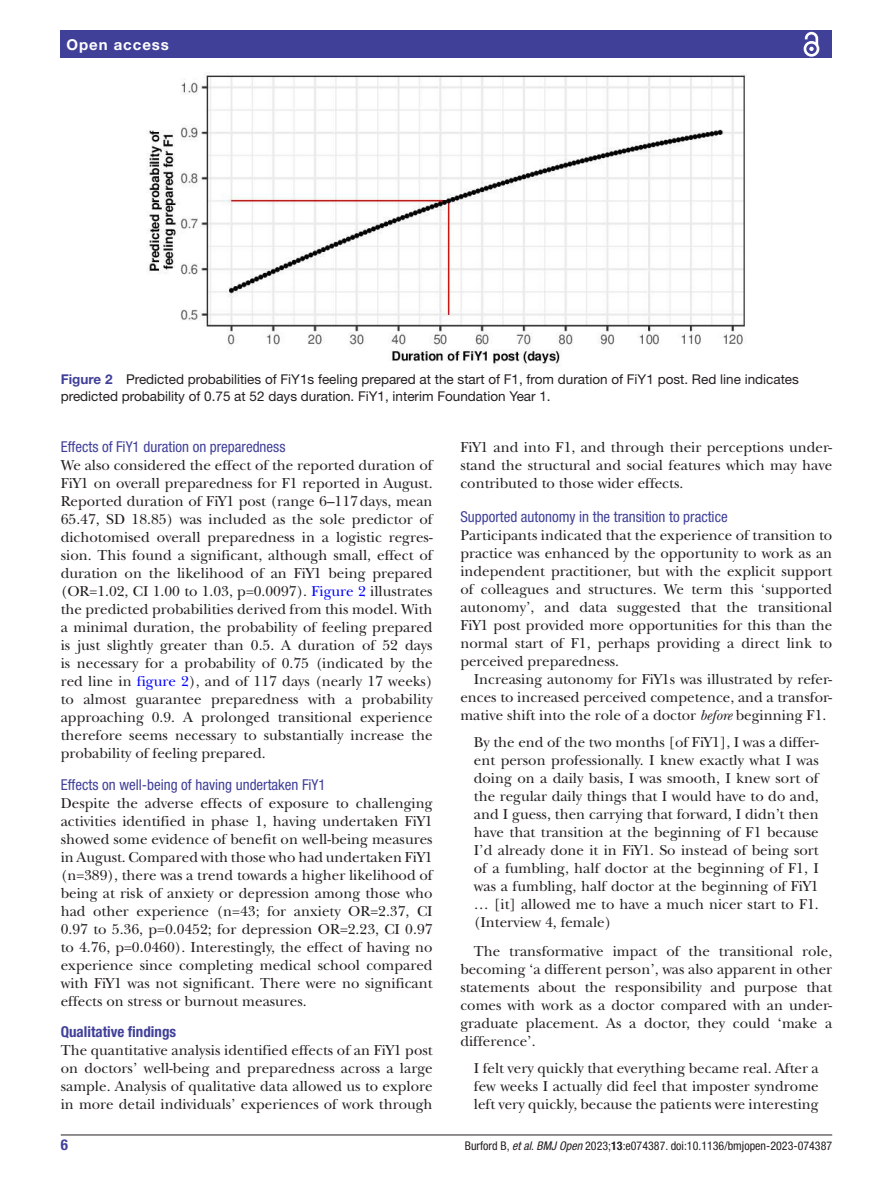
<style>
.page{position:relative;width:893px;height:1191px;background:#fff}
.page>*{position:absolute;margin:0;border:0;box-sizing:border-box;transform-origin:0 0}
.t1{font:15px/18px "New Baskerville";color:#231f20;text-align:justify}
.t2{font:condensed 15px "Helvetica Neue LT Std";color:#414099}
.t3{font:700 condensed 15px "Helvetica Neue LT Std";color:#414099}
.t4{font:700 15px "Helvetica Neue LT Std";letter-spacing:.065em;color:#fff}
.t5{font:13.5px/16.2px "Helvetica Neue LT Std";color:#231f20}
.t6{font:condensed 12px "Helvetica Neue LT Std";color:#231f20}
.s1{font-weight:700;color:#414099}
.s2{color:#00f}
.s3{font-style:italic}
.s4{font-weight:700}
</style>
<div class="page">
<hr style="left:61px;top:1134px;width:771px;height:1px;background:#231f20">
<div style="left:61px;top:31px;width:771px;height:27px;background:#414099"></div>
<svg style="left:803px;top:31px;width:17px;height:26px"></svg>
<img style="left:147px;top:74px;width:598px;height:292px">
<p class="t4" style="left:66px;top:35px;width:104px">Open access</p>
<p class="t5" style="left:61px;top:371px;width:740px"><span class="s1">Figure 2</span> Predicted probabilities of FiY1s feeling prepared at the start of F1, from duration of FiY1 post. Red line indicates predicted probability of 0.75 at 52 days duration. FiY1, interim Foundation Year 1.</p>
<p class="t2" style="left:61px;top:438px;width:226px">Effects of FiY1 duration on preparedness</p>
<p class="t1" style="left:61px;top:456px;width:373px">We also considered the effect of the reported duration of FiY1 on overall preparedness for F1 reported in August.<br>Reported duration of FiY1 post (range 6–117days, mean 65.47, SD 18.85) was included as the sole predictor of dichotomised overall preparedness in a logistic regres&shy;sion. This found a significant, although small, effect of duration on the likelihood of an FiY1 being prepared (OR=1.02, CI 1.00 to 1.03, p=0.0097). <span class="s2">Figure 2</span> illustrates the predicted probabilities derived from this model. With a minimal duration, the probability of feeling prepared is just slightly greater than 0.5. A duration of 52 days is necessary for a probability of 0.75 (indicated by the red line in <span class="s2">figure 2</span>), and of 117 days (nearly 17 weeks) to almost guarantee preparedness with a probability approaching 0.9. A prolonged transitional experience therefore seems necessary to substantially increase the probability of feeling prepared.</p>
<p class="t2" style="left:61px;top:775px;width:266px">Effects on well-being of having undertaken FiY1</p>
<p class="t1" style="left:61px;top:794px;width:373px">Despite the adverse effects of exposure to challenging activities identified in phase 1, having undertaken FiY1 showed some evidence of benefit on well-being measures in August. Compared with those who had undertaken FiY1 (n=389), there was a trend towards a higher likelihood of being at risk of anxiety or depression among those who had other experience (n=43; for anxiety OR=2.37, CI 0.97 to 5.36, p=0.0452; for depression OR=2.23, CI 0.97 to 4.76, p=0.0460). Interestingly, the effect of having no experience since completing medical school compared with FiY1 was not significant. There were no significant effects on stress or burnout measures.</p>
<p class="t3" style="left:61px;top:1023px;width:117px">Qualitative findings</p>
<p class="t1" style="left:61px;top:1041px;width:373px">The quantitative analysis identified effects of an FiY1 post on doctors’ well-being and preparedness across a large sample. Analysis of qualitative data allowed us to explore in more detail individuals’ experiences of work through</p>
<p class="t1" style="left:460px;top:438px;width:373px">FiY1 and into F1, and through their perceptions under&shy;stand the structural and social features which may have contributed to those wider effects.</p>
<p class="t2" style="left:460px;top:508px;width:269px">Supported autonomy in the transition to practice</p>
<p class="t1" style="left:460px;top:526px;width:373px">Participants indicated that the experience of transition to practice was enhanced by the opportunity to work as an independent practitioner, but with the explicit support of colleagues and structures. We term this ‘supported autonomy’, and data suggested that the transitional FiY1 post provided more opportunities for this than the normal start of F1, perhaps providing a direct link to perceived preparedness.</p>
<p class="t1" style="left:460px;top:670px;width:373px;text-indent:14px">Increasing autonomy for FiY1s was illustrated by refer&shy;ences to increased perceived competence, and a transfor&shy;mative shift into the role of a doctor <span class="s3">before</span> beginning F1.</p>
<p class="t1" style="left:474px;top:733px;width:346px">By the end of the two months [of FiY1], I was a differ&shy;ent person professionally. I knew exactly what I was doing on a daily basis, I was smooth, I knew sort of the regular daily things that I would have to do and, and I guess, then carrying that forward, I didn’t then have that transition at the beginning of F1 because I’d already done it in FiY1. So instead of being sort of a fumbling, half doctor at the beginning of F1, I was a fumbling, half doctor at the beginning of FiY1 … [it] allowed me to have a much nicer start to F1. (Interview 4, female)</p>
<p class="t1" style="left:460px;top:942px;width:373px;text-indent:14px">The transformative impact of the transitional role, becoming ‘a different person’, was also apparent in other statements about the responsibility and purpose that comes with work as a doctor compared with an under&shy;graduate placement. As a doctor, they could ‘make a difference’.</p>
<p class="t1" style="left:474px;top:1059px;width:346px">I felt very quickly that everything became real. After a few weeks I actually did feel that imposter syndrome left very quickly, because the patients were interesting</p>
<p class="t3" style="left:61px;top:1135px;width:9px">6</p>
<p class="t6" style="left:465px;top:1138px;width:369px">Burford B, <span class="s3">et al</span>. <span class="s3">BMJ Open</span> 2023;<span class="s4">13</span>:e074387. doi:10.1136/bmjopen-2023-074387</p>
</div>
